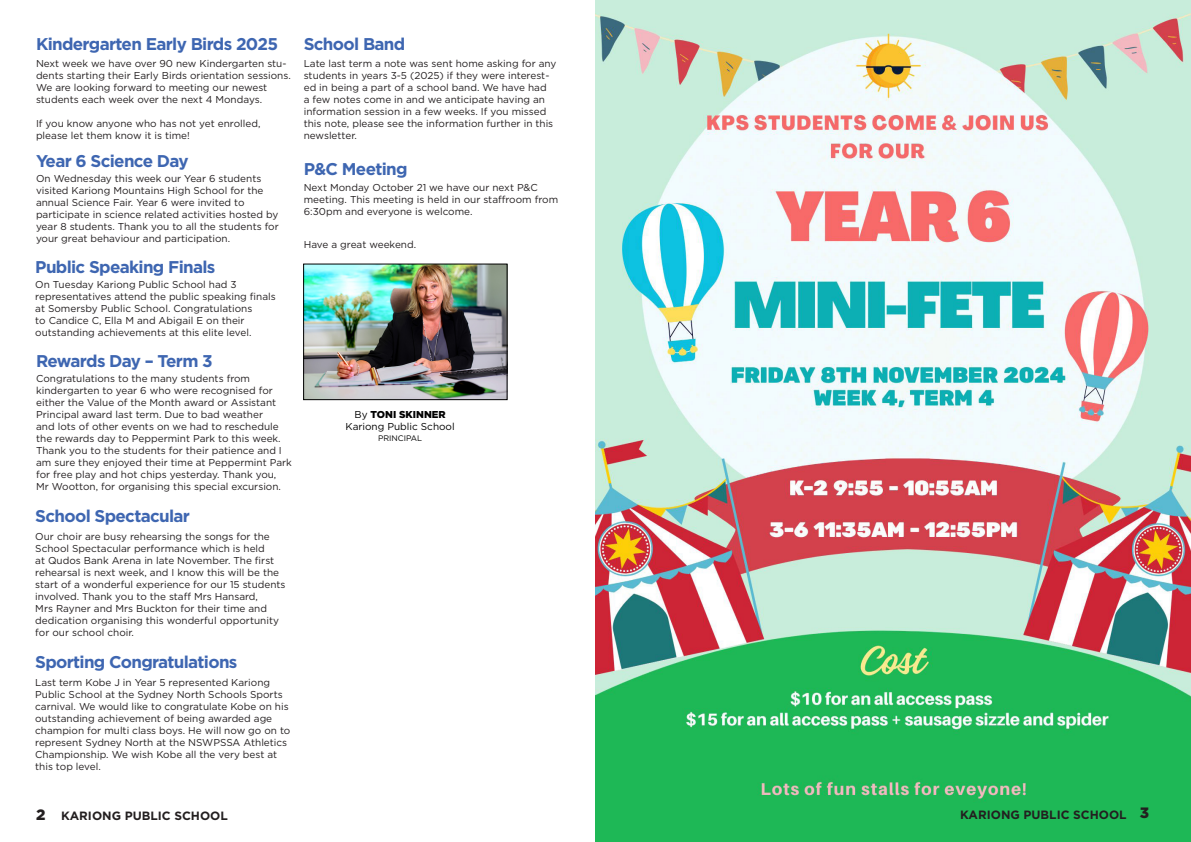
<style>
.page{position:relative;width:1191px;height:842px;background:#fff}
.page>*{position:absolute;margin:0;border:0;box-sizing:border-box;transform-origin:0 0}
.t1{font:700 17px "Gotham";letter-spacing:-.04em;color:#3e66b1}
.t2{font:700 12px "Gotham";color:#231f20}
.t3{font:10px/12px "Gotham";color:#231f20}
.t4{font:10px "Gotham";color:#000}
.t5{font:900 10px "Gotham";color:#000}
.t6{font:8px "Gotham";color:#000}
.s1{font-weight:400}
.s2{font-weight:900;font-size:15px}
</style>
<div class="page">
<img style="left:305px;top:266px;width:200px;height:132px">
<div style="left:303px;top:264px;width:204px;height:136px;border:1px solid #000"></div>
<img style="left:595px;top:0;width:596px;height:842px">
<p class="t1" style="left:36px;top:32px;width:244px">Kindergarten Early Birds 2025</p>
<p class="t1" style="left:304px;top:32px;width:103px">School Band</p>
<p class="t3" style="left:36px;top:57px;width:256px">Next week we have over 90 new Kindergarten stu&shy;dents starting their Early Birds orientation sessions.<br>We are looking forward to meeting our newest students each week over the next 4 Mondays.</p>
<p class="t3" style="left:36px;top:117px;width:226px">If you know anyone who has not yet enrolled, please let them know it is time!</p>
<p class="t1" style="left:36px;top:150px;width:154px">Year 6 Science Day</p>
<p class="t3" style="left:36px;top:173px;width:244px">On Wednesday this week our Year 6 students visited Kariong Mountains High School for the annual Science Fair. Year 6 were invited to participate in science related activities hosted by year 8 students. Thank you to all the students for your great behaviour and participation.</p>
<p class="t3" style="left:35px;top:279px;width:242px">On Tuesday Kariong Public School had 3 representatives attend the public speaking finals at Somersby Public School. Congratulations<br>to Candice C, Ella M and Abigail E on their outstanding achievements at this elite level.</p>
<p class="t3" style="left:36px;top:373px;width:257px">Congratulations to the many students from kindergarten to year 6 who were recognised for either the Value of the Month award or Assistant Principal award last term. Due to bad weather<br>and lots of other events on we had to reschedule the rewards day to Peppermint Park to this week.<br>Thank you to the students for their patience and I am sure they enjoyed their time at Peppermint Park for free play and hot chips yesterday. Thank you,<br>Mr Wootton, for organising this special excursion.</p>
<p class="t1" style="left:35px;top:256px;width:182px">Public Speaking Finals</p>
<p class="t1" style="left:36px;top:350px;width:178px">Rewards Day – Term 3</p>
<p class="t1" style="left:35px;top:505px;width:156px">School Spectacular</p>
<p class="t3" style="left:35px;top:531px;width:252px">Our choir are busy rehearsing the songs for the School Spectacular performance which is held<br>at Qudos Bank Arena in late November. The first rehearsal is next week, and I know this will be the start of a wonderful experience for our 15 students involved. Thank you to the staff Mrs Hansard,<br>Mrs Rayner and Mrs Buckton for their time and dedication organising this wonderful opportunity for our school choir.</p>
<p class="t1" style="left:35px;top:650px;width:204px">Sporting Congratulations</p>
<p class="t3" style="left:35px;top:676px;width:257px">Last term Kobe J in Year 5 represented Kariong Public School at the Sydney North Schools Sports carnival. We would like to congratulate Kobe on his outstanding achievement of being awarded age champion for multi class boys. He will now go on to represent Sydney North at the NSWPSSA Athletics Championship. We wish Kobe all the very best at this top level.</p>
<p class="t3" style="left:304px;top:57px;width:254px">Late last term a note was sent home asking for any students in years 3-5 (2025) if they were interest&shy;ed in being a part of a school band. We have had<br>a few notes come in and we anticipate having an information session in a few weeks. If you missed this note, please see the information further in this newsletter.</p>
<p class="t1" style="left:304px;top:158px;width:105px">P&amp;C Meeting</p>
<p class="t3" style="left:304px;top:181px;width:256px">Next Monday October 21 we have our next P&amp;C meeting. This meeting is held in our staffroom from<br>6:30pm and everyone is welcome.</p>
<p class="t3" style="left:304px;top:238px;width:114px">Have a great weekend.</p>
<p class="t5" style="left:354px;top:407px;width:93px"><span class="s1">By</span> TONI SKINNER</p>
<p class="t4" style="left:345px;top:420px;width:111px">Kariong Public School</p>
<p class="t6" style="left:378px;top:433px;width:46px">PRINCIPAL</p>
<p class="t2" style="left:36px;top:807px;width:193px"><span class="s2">2</span> KARIONG PUBLIC SCHOOL</p>
<p class="t2" style="left:960px;top:806px;width:191px">KARIONG PUBLIC SCHOOL <span class="s2">3</span></p>
</div>
